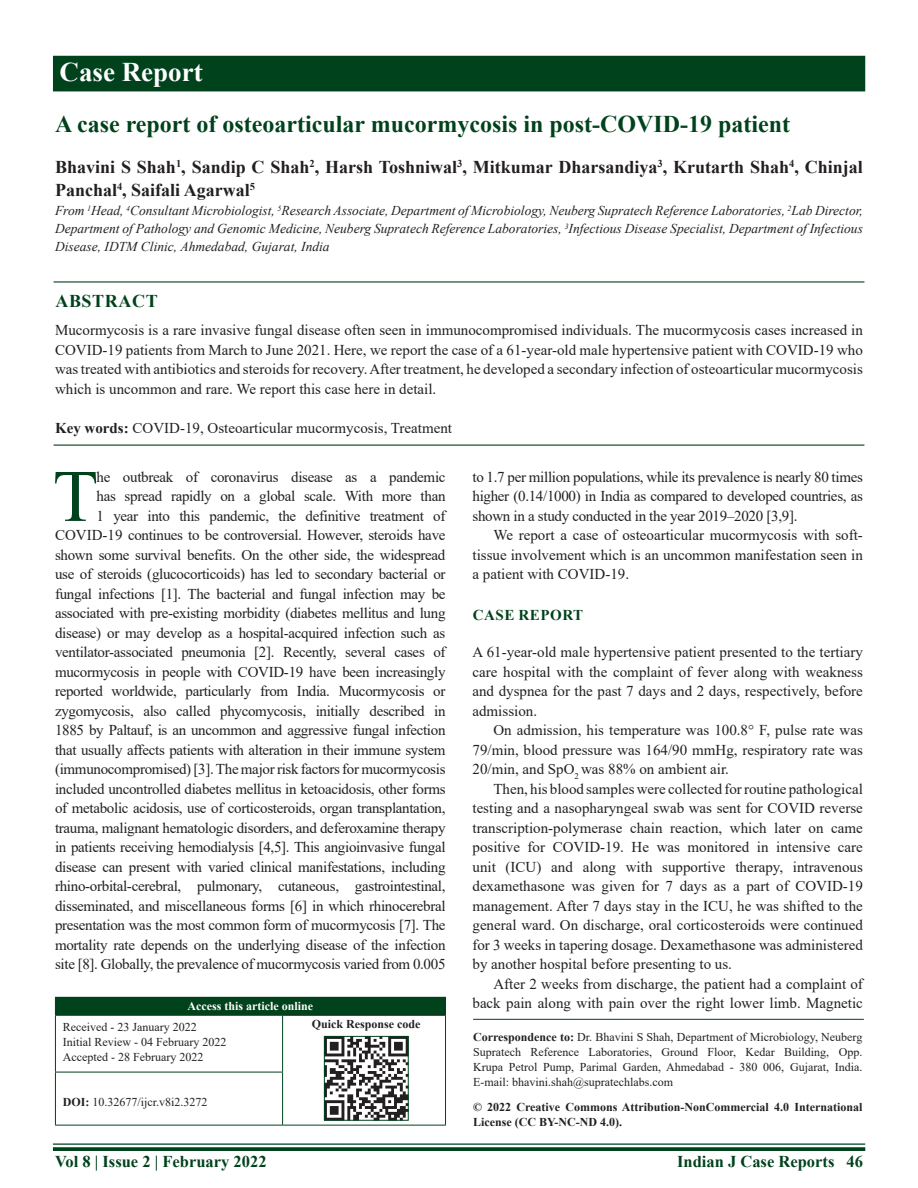
<style>
.page{position:relative;width:918px;height:1188px;background:#fff}
.page>*{position:absolute;margin:0;border:0;box-sizing:border-box;transform-origin:0 0}
.DROP_CAP_TX{font:73.95px "Times New Roman";color:#00421c}
.AH{font:700 27px "Times New Roman";color:#fff}
.AT{font:700 24px "Times New Roman";color:#00421c}
.AU{font:700 18px/22.5px "Times New Roman";color:#231f20}
.ABSH{font:700 18px "Times New Roman";letter-spacing:.035em;color:#00421c}
.RF{font:700 16.5px "Times New Roman";color:#00421c}
.DROP_CAP_TX-2{font:15px/19.5px "Times New Roman";letter-spacing:-.02em;color:#231f20;text-align:right}
.TX{font:15px/19.5px "Times New Roman";color:#231f20;text-align:justify}
.ABS{font:15px/19.5px "Times New Roman";color:#231f20;text-align:justify}
.TXFL{font:15px/19.5px "Times New Roman";color:#231f20;text-align:justify}
.KWD{font:15px "Times New Roman";color:#231f20}
.t1{font:700 15px "Times New Roman";letter-spacing:.035em;color:#00421c}
.AFF{font:italic 13.5px/18px "Times New Roman";color:#231f20;text-align:justify}
.ADD{font:12px/15px "Times New Roman";color:#231f20;text-align:justify}
.CR{font:700 12px/15px "Times New Roman";color:#231f20}
.HIS{font:12px/15px "Times New Roman";color:#231f20}
.DOI{font:12px "Times New Roman";color:#231f20}
.AAO{font:700 12px "Times New Roman";color:#fff}
.QR{font:700 12px "Times New Roman";color:#231f20}
.s1{font-weight:700}
</style>
<div class="page">
<hr style="left:53px;top:1143px;width:812px;height:2px;background:#00421c">
<svg style="left:53px;top:1147px;width:812px;height:4px;background:#0f4d29"></svg>
<div style="left:53px;top:56px;width:812px;height:35px;background:#00421c"></div>
<hr style="left:54px;top:281px;width:810px;height:2px;background:#00421c">
<hr style="left:54px;top:445px;width:810px;height:1px;background:#00421c">
<div style="left:55px;top:997px;width:391px;height:18px;background:#00421c"></div>
<hr style="left:283px;top:1015px;width:162px;height:1px;background:#231f20">
<hr style="left:55px;top:1016px;width:1px;height:56px;background:#00421c">
<hr style="left:55px;top:1015px;width:228px;height:1px;background:#00421c">
<hr style="left:282px;top:1016px;width:1px;height:56px;background:#00421c">
<hr style="left:445px;top:1015px;width:1px;height:57px;background:#00421c">
<hr style="left:445px;top:1072px;width:1px;height:53px;background:#00421c">
<hr style="left:55px;top:1072px;width:1px;height:53px;background:#00421c">
<hr style="left:55px;top:1072px;width:228px;height:1px;background:#00421c">
<hr style="left:55px;top:1125px;width:228px;height:1px;background:#00421c">
<hr style="left:282px;top:1072px;width:1px;height:53px;background:#00421c">
<hr style="left:283px;top:1125px;width:163px;height:1px;background:#00421c">
<img style="left:326px;top:1038px;width:80px;height:80px">
<div style="left:324px;top:1036px;width:84px;height:84px;border:1px solid #00421c"></div>
<hr style="left:473px;top:1019px;width:391px;height:1px;background:#00421c">
<p class="AH" style="left:60px;top:52px;width:145px">Case Report</p>
<p class="AT" style="left:55px;top:106px;width:736px">A case report of osteoarticular mucormycosis in post-COVID-19 patient</p>
<p class="AU" style="left:55px;top:155px;width:809px">Bhavini S Shah<sup>1</sup>, Sandip C Shah<sup>2</sup>, Harsh Toshniwal<sup>3</sup>, Mitkumar Dharsandiya<sup>3</sup>, Krutarth Shah<sup>4</sup>, Chinjal<br>Panchal<sup>4</sup>, Saifali Agarwal<sup>5</sup></p>
<p class="AFF" style="left:55px;top:201px;width:809px">From <sup>1</sup>Head, <sup>4</sup>Consultant Microbiologist, <sup>5</sup>Research Associate, Department of Microbiology, Neuberg Supratech Reference Laboratories, <sup>2</sup>Lab Director, Department of Pathology and Genomic Medicine, Neuberg Supratech Reference Laboratories, <sup>3</sup>Infectious Disease Specialist, Department of Infectious Disease, IDTM Clinic, Ahmedabad, Gujarat, India</p>
<p class="ABSH" style="left:55px;top:288px;width:104px">ABSTRACT</p>
<p class="ABS" style="left:55px;top:320px;width:809px">Mucormycosis is a rare invasive fungal disease often seen in immunocompromised individuals. The mucormycosis cases increased in COVID-19 patients from March to June 2021. Here, we report the case of a 61-year-old male hypertensive patient with COVID-19 who was treated with antibiotics and steroids for recovery. After treatment, he developed a secondary infection of osteoarticular mucormycosis which is uncommon and rare. We report this case here in detail.</p>
<p class="KWD" style="left:55px;top:417px;width:399px"><span class="s1">Key words:</span> COVID-19, Osteoarticular mucormycosis, Treatment</p>
<p class="DROP_CAP_TX-2" style="left:55px;top:467px;width:392px">he outbreak of coronavirus disease as a pandemic<br>has spread rapidly on a global scale. With more than<br>1 year into this pandemic, the definitive treatment of COVID-19 continues to be controversial. However, steroids have shown some survival benefits. On the other side, the widespread use of steroids (glucocorticoids) has led to secondary bacterial or fungal infections [1]. The bacterial and fungal infection may be associated with pre-existing morbidity (diabetes mellitus and lung disease) or may develop as a hospital-acquired infection such as ventilator-associated pneumonia [2]. Recently, several cases of mucormycosis in people with COVID-19 have been increasingly reported worldwide, particularly from India. Mucormycosis or zygomycosis, also called phycomycosis, initially described in 1885 by Paltauf, is an uncommon and aggressive fungal infection that usually affects patients with alteration in their immune system (immunocompromised) [3]. The major risk factors for mucormycosis included uncontrolled diabetes mellitus in ketoacidosis, other forms of metabolic acidosis, use of corticosteroids, organ transplantation, trauma, malignant hematologic disorders, and deferoxamine therapy in patients receiving hemodialysis [4,5]. This angioinvasive fungal disease can present with varied clinical manifestations, including rhino-orbital-cerebral, pulmonary, cutaneous, gastrointestinal, disseminated, and miscellaneous forms [6] in which rhinocerebral presentation was the most common form of mucormycosis [7]. The mortality rate depends on the underlying disease of the infection site [8]. Globally, the prevalence of mucormycosis varied from 0.005</p>
<p class="DROP_CAP_TX-2" style="left:472px;top:467px;width:392px;text-align:justify">to 1.7 per million populations, while its prevalence is nearly 80 times higher (0.14/1000) in India as compared to developed countries, as shown in a study conducted in the year 2019–2020 [3,9].</p>
<p class="DROP_CAP_TX" style="left:53px;top:444px;width:47px">T</p>
<p class="TX" style="left:472px;top:525px;width:392px;text-indent:21px">We report a case of osteoarticular mucormycosis with soft&shy;tissue involvement which is an uncommon manifestation seen in a patient with COVID-19.</p>
<h1 class="t1" style="left:473px;top:604px;width:112px">CASE REPORT</h1>
<p class="TXFL" style="left:472px;top:642px;width:392px">A 61-year-old male hypertensive patient presented to the tertiary care hospital with the complaint of fever along with weakness and dyspnea for the past 7 days and 2 days, respectively, before admission.</p>
<p class="TX" style="left:472px;top:720px;width:392px;text-indent:21px">On admission, his temperature was 100.8° F, pulse rate was 79/min, blood pressure was 164/90 mmHg, respiratory rate was 20/min, and SpO<sub>2</sub> was 88% on ambient air.</p>
<p class="TX" style="left:472px;top:779px;width:392px;text-indent:21px">Then, his blood samples were collected for routine pathological testing and a nasopharyngeal swab was sent for COVID reverse transcription-polymerase chain reaction, which later on came positive for COVID-19. He was monitored in intensive care unit (ICU) and along with supportive therapy, intravenous dexamethasone was given for 7 days as a part of COVID-19 management. After 7 days stay in the ICU, he was shifted to the general ward. On discharge, oral corticosteroids were continued for 3 weeks in tapering dosage. Dexamethasone was administered by another hospital before presenting to us.</p>
<p class="TX" style="left:472px;top:974px;width:392px;text-align:right">After 2 weeks from discharge, the patient had a complaint of back pain along with pain over the right lower limb. Magnetic</p>
<p class="AAO" style="left:188px;top:998px;width:127px">Access this article online</p>
<p class="HIS" style="left:63px;top:1019px;width:165px">Received - 23 January 2022<br>Initial Review - 04 February 2022<br>Accepted - 28 February 2022</p>
<p class="QR" style="left:312px;top:1015px;width:110px">Quick Response code</p>
<p class="DOI" style="left:63px;top:1094px;width:146px"><span class="s1">DOI:</span> 10.32677/ijcr.v8i2.3272</p>
<p class="ADD" style="left:473px;top:1029px;width:391px"><span class="s1">Correspondence to:</span> Dr. Bhavini S Shah, Department of Microbiology, Neuberg Supratech Reference Laboratories, Ground Floor, Kedar Building, Opp.<br>Krupa Petrol Pump, Parimal Garden, Ahmedabad - 380 006, Gujarat, India.<br>E-mail: bhavini.shah@supratechlabs.com</p>
<p class="CR" style="left:473px;top:1099px;width:391px">© 2022 Creative Commons Attribution-NonCommercial 4.0 International<br>License (CC BY-NC-ND 4.0).</p>
<p class="RF" style="left:55px;top:1150px;width:213px">Vol 8 | Issue 2 | February 2022</p>
<p class="RF" style="left:677px;top:1150px;width:187px">Indian J Case Reports 46</p>
</div>
